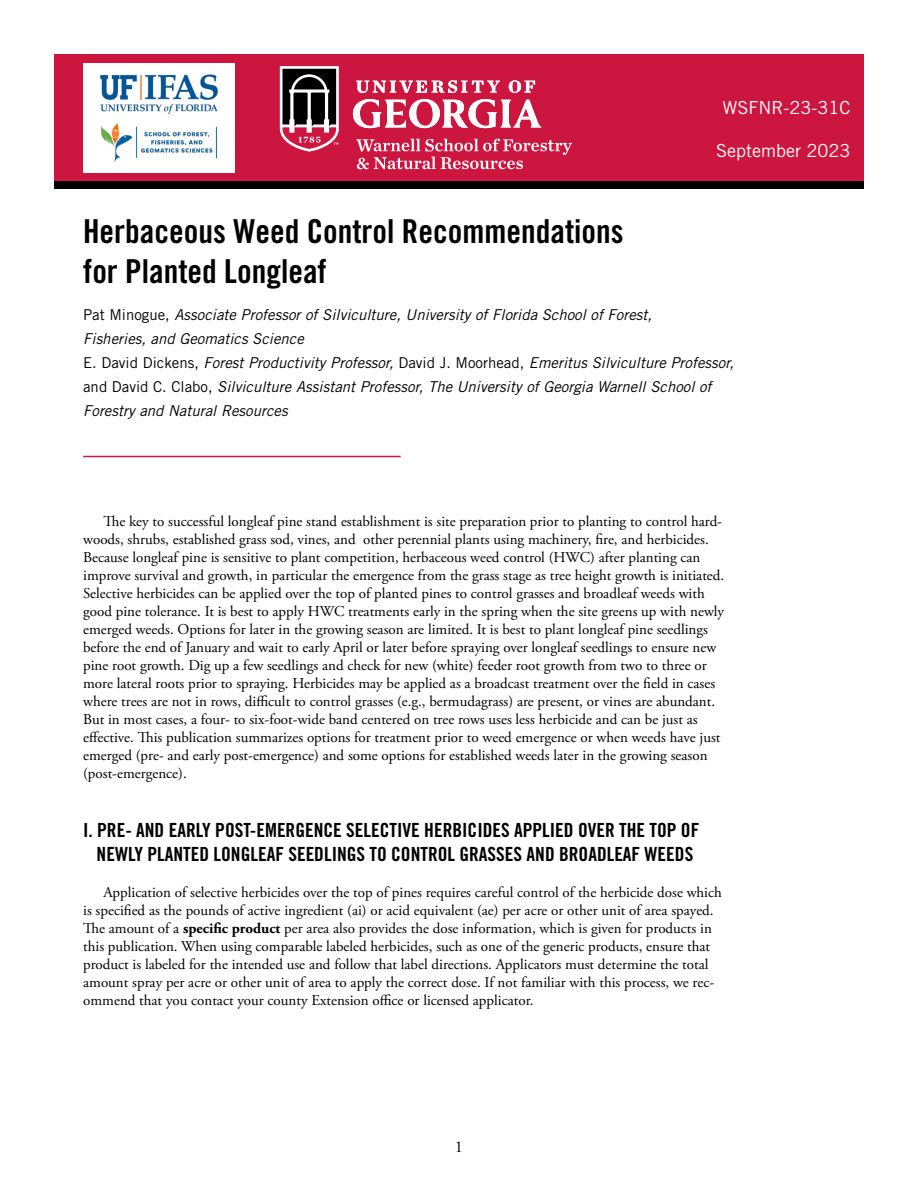
<style>
.page{position:relative;width:918px;height:1188px;background:#fff}
.page>*{position:absolute;margin:0;border:0;box-sizing:border-box;transform-origin:0 0}
.t1{font:33px/39.6px "Trade Gothic LT Std Bd Cn 20";color:#000}
.t2{font:19.5px/23.4px "Trade Gothic LT Std Bd Cn 20";color:#000;text-align:center}
.t3{font:18px "Trade Gothic LT Std";color:#fff}
.t4{font:16.5px "Adobe Garamond Pro";color:#000}
.t5{font:15px/18px "Adobe Garamond Pro";color:#000}
.t6{font:italic 15px/24px "Trade Gothic LT Std";color:#000}
.s1{font-style:normal}
.s2{font-weight:700}
</style>
<div class="page">
<div style="left:54px;top:54px;width:810px;height:127px;background:#cd163f"></div>
<div style="left:54px;top:181px;width:810px;height:8px;background:#000"></div>
<svg style="left:280px;top:66px;width:59px;height:86px"></svg>
<svg style="left:353px;top:99px;width:189px;height:29px"></svg>
<svg style="left:356px;top:80px;width:144px;height:13px"></svg>
<svg style="left:509px;top:80px;width:26px;height:13px"></svg>
<svg style="left:356px;top:139px;width:216px;height:30px"></svg>
<hr style="left:83px;top:456px;width:318px;height:1px;background:#cd163f">
<div style="left:83px;top:63px;width:152px;height:109px;background:#fff"></div>
<img style="left:100px;top:74px;width:118px;height:88px">
<p class="t3" style="left:723px;top:97px;width:129px">WSFNR-23-31C</p>
<p class="t3" style="left:716px;top:140px;width:136px">September 2023</p>
<h1 class="t1" style="left:83px;top:212px;width:542px">Herbaceous Weed Control Recommendations for Planted Longleaf</h1>
<p class="t6" style="left:83px;top:303px;width:653px"><span class="s1">Pat Minogue,</span> Associate Professor of Silviculture, University of Florida School of Forest,<br>Fisheries, and Geomatics Science<br><span class="s1">E. David Dickens,</span> Forest Productivity Professor, <span class="s1">David J. Moorhead,</span> Emeritus Silviculture Professor, <span class="s1">and David C. Clabo,</span> Silviculture Assistant Professor, The University of Georgia Warnell School of Forestry and Natural Resources</p>
<p class="t5" style="left:83px;top:513px;width:643px;text-indent:20px">The key to successful longleaf pine stand establishment is site preparation prior to planting to control hard&shy;woods, shrubs, established grass sod, vines, and other perennial plants using machinery, fire, and herbicides.<br>Because longleaf pine is sensitive to plant competition, herbaceous weed control (HWC) after planting can improve survival and growth, in particular the emergence from the grass stage as tree height growth is initiated.<br>Selective herbicides can be applied over the top of planted pines to control grasses and broadleaf weeds with good pine tolerance. It is best to apply HWC treatments early in the spring when the site greens up with newly emerged weeds. Options for later in the growing season are limited. It is best to plant longleaf pine seedlings before the end of January and wait to early April or later before spraying over longleaf seedlings to ensure new pine root growth. Dig up a few seedlings and check for new (white) feeder root growth from two to three or more lateral roots prior to spraying. Herbicides may be applied as a broadcast treatment over the field in cases where trees are not in rows, difficult to control grasses (e.g., bermudagrass) are present, or vines are abundant.<br>But in most cases, a four- to six-foot-wide band centered on tree rows uses less herbicide and can be just as effective. This publication summarizes options for treatment prior to weed emergence or when weeds have just emerged (pre- and early post-emergence) and some options for established weeds later in the growing season (post-emergence).</p>
<h2 class="t2" style="left:83px;top:819px;width:618px">I. PRE- AND EARLY POST-EMERGENCE SELECTIVE HERBICIDES APPLIED OVER THE TOP OF<br>NEWLY PLANTED LONGLEAF SEEDLINGS TO CONTROL GRASSES AND BROADLEAF WEEDS</h2>
<p class="t5" style="left:83px;top:884px;width:640px;text-indent:20px">Application of selective herbicides over the top of pines requires careful control of the herbicide dose which is specified as the pounds of active ingredient (ai) or acid equivalent (ae) per acre or other unit of area spayed.<br>The amount of a <span class="s2">specific product</span> per area also provides the dose information, which is given for products in this publication. When using comparable labeled herbicides, such as one of the generic products, ensure that product is labeled for the intended use and follow that label directions. Applicators must determine the total amount spray per acre or other unit of area to apply the correct dose. If not familiar with this process, we rec&shy;ommend that you contact your county Extension office or licensed applicator.</p>
<p class="t4" style="left:455px;top:1137px;width:10px">1</p>
</div>
